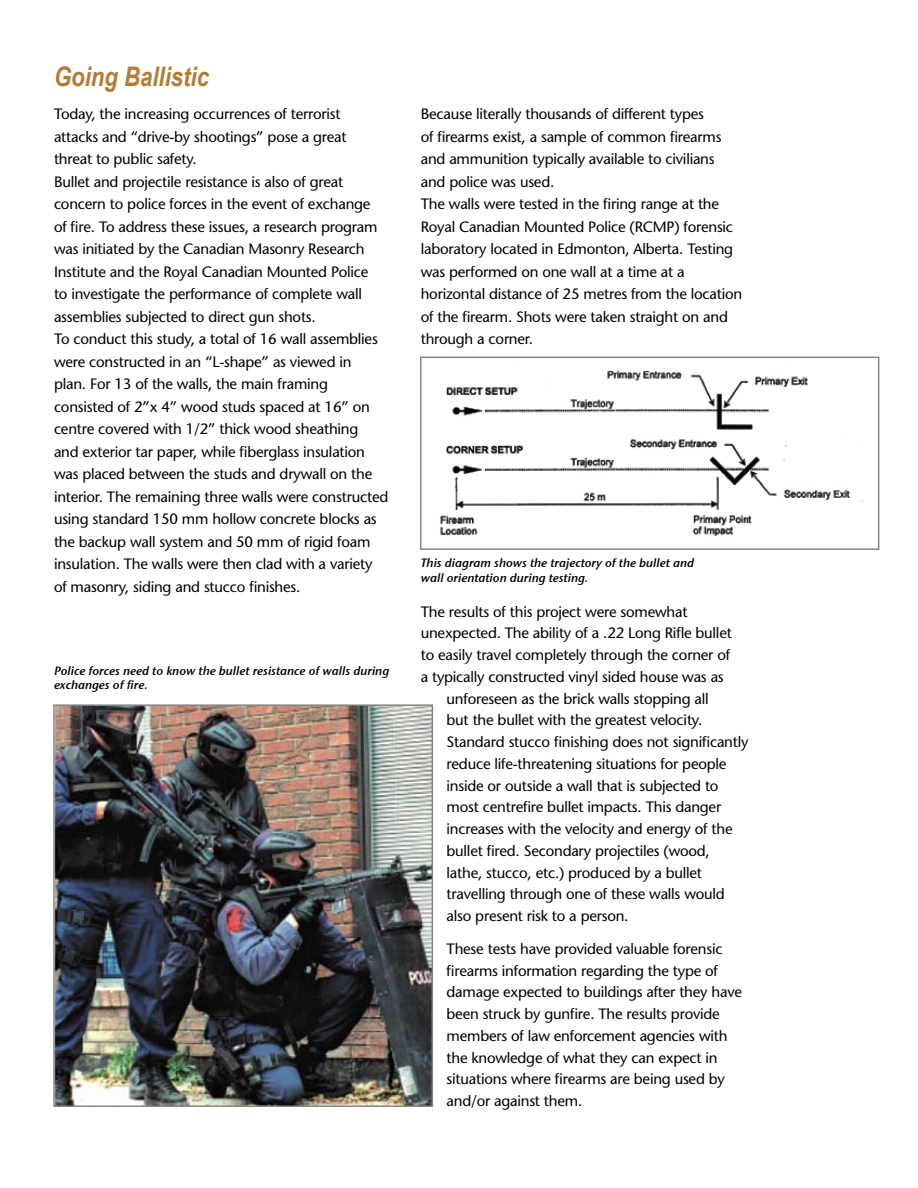
<style>
.page{position:relative;width:918px;height:1188px;background:#fff}
.page>*{position:absolute;margin:0;border:0;box-sizing:border-box;transform-origin:0 0}
.t1{font:italic 700 27px "Arial Narrow";color:#b37c38}
.t2{font:15px/22.5px "Stone Sans";letter-spacing:-.015em;color:#000}
.t3{font:12px/14.4px "Stone Sans Sem ITCTT Semi Ita";color:#000}
</style>
<div class="page">
<img style="left:56px;top:707px;width:374px;height:397px">
<div style="left:53px;top:704px;width:380px;height:403px;border:2px solid #868687"></div>
<img style="left:440px;top:370px;width:423px;height:166px">
<div style="left:420px;top:357px;width:459px;height:193px;border:2px solid #868687"></div>
<h1 class="t1" style="left:54px;top:60px;width:157px">Going Ballistic</h1>
<p class="t2" style="left:54px;top:103px;width:336px">Today, the increasing occurrences of terrorist attacks and “drive-by shootings” pose a great threat to public safety.<br>Bullet and projectile resistance is also of great concern to police forces in the event of exchange<br>of fire. To address these issues, a research program was initiated by the Canadian Masonry Research Institute and the Royal Canadian Mounted Police<br>to investigate the performance of complete wall assemblies subjected to direct gun shots.<br>To conduct this study, a total of 16 wall assemblies were constructed in an “L-shape” as viewed in<br>plan. For 13 of the walls, the main framing consisted of 2”x 4” wood studs spaced at 16” on centre covered with 1/2” thick wood sheathing<br>and exterior tar paper, while fiberglass insulation was placed between the studs and drywall on the interior. The remaining three walls were constructed using standard 150 mm hollow concrete blocks as the backup wall system and 50 mm of rigid foam insulation. The walls were then clad with a variety of masonry, siding and stucco finishes.</p>
<p class="t3" style="left:54px;top:663px;width:337px">Police forces need to know the bullet resistance of walls during exchanges of fire.</p>
<p class="t2" style="left:421px;top:103px;width:323px">Because literally thousands of different types<br>of firearms exist, a sample of common firearms and ammunition typically available to civilians and police was used.<br>The walls were tested in the firing range at the Royal Canadian Mounted Police (RCMP) forensic laboratory located in Edmonton, Alberta. Testing was performed on one wall at a time at a horizontal distance of 25 metres from the location of the firearm. Shots were taken straight on and through a corner.</p>
<p class="t3" style="left:421px;top:556px;width:275px">This diagram shows the trajectory of the bullet and wall orientation during testing.</p>
<p class="t2" style="left:421px;top:600px;width:268px">The results of this project were somewhat</p>
<p class="t2" style="left:421px;top:622px;width:313px">unexpected. The ability of a .22 Long Rifle bullet</p>
<p class="t2" style="left:421px;top:644px;width:311px">to easily travel completely through the corner of</p>
<p class="t2" style="left:421px;top:665px;width:305px">a typically constructed vinyl sided house was as</p>
<p class="t2" style="left:447px;top:687px;width:264px">unforeseen as the brick walls stopping all</p>
<p class="t2" style="left:447px;top:709px;width:257px">but the bullet with the greatest velocity.</p>
<p class="t2" style="left:447px;top:731px;width:303px">Standard stucco finishing does not significantly</p>
<p class="t2" style="left:447px;top:752px;width:281px">reduce life-threatening situations for people</p>
<p class="t2" style="left:447px;top:774px;width:273px">inside or outside a wall that is subjected to</p>
<p class="t2" style="left:447px;top:796px;width:276px">most centrefire bullet impacts. This danger</p>
<p class="t2" style="left:447px;top:818px;width:288px">increases with the velocity and energy of the</p>
<p class="t2" style="left:447px;top:839px;width:265px">bullet fired. Secondary projectiles (wood,</p>
<p class="t2" style="left:447px;top:861px;width:257px">lathe, stucco, etc.) produced by a bullet</p>
<p class="t2" style="left:447px;top:883px;width:280px">travelling through one of these walls would</p>
<p class="t2" style="left:447px;top:905px;width:184px">also present risk to a person.</p>
<p class="t2" style="left:447px;top:938px;width:297px;line-height:21.8px">These tests have provided valuable forensic firearms information regarding the type of damage expected to buildings after they have been struck by gunfire. The results provide members of law enforcement agencies with the knowledge of what they can expect in situations where firearms are being used by and/or against them.</p>
</div>
